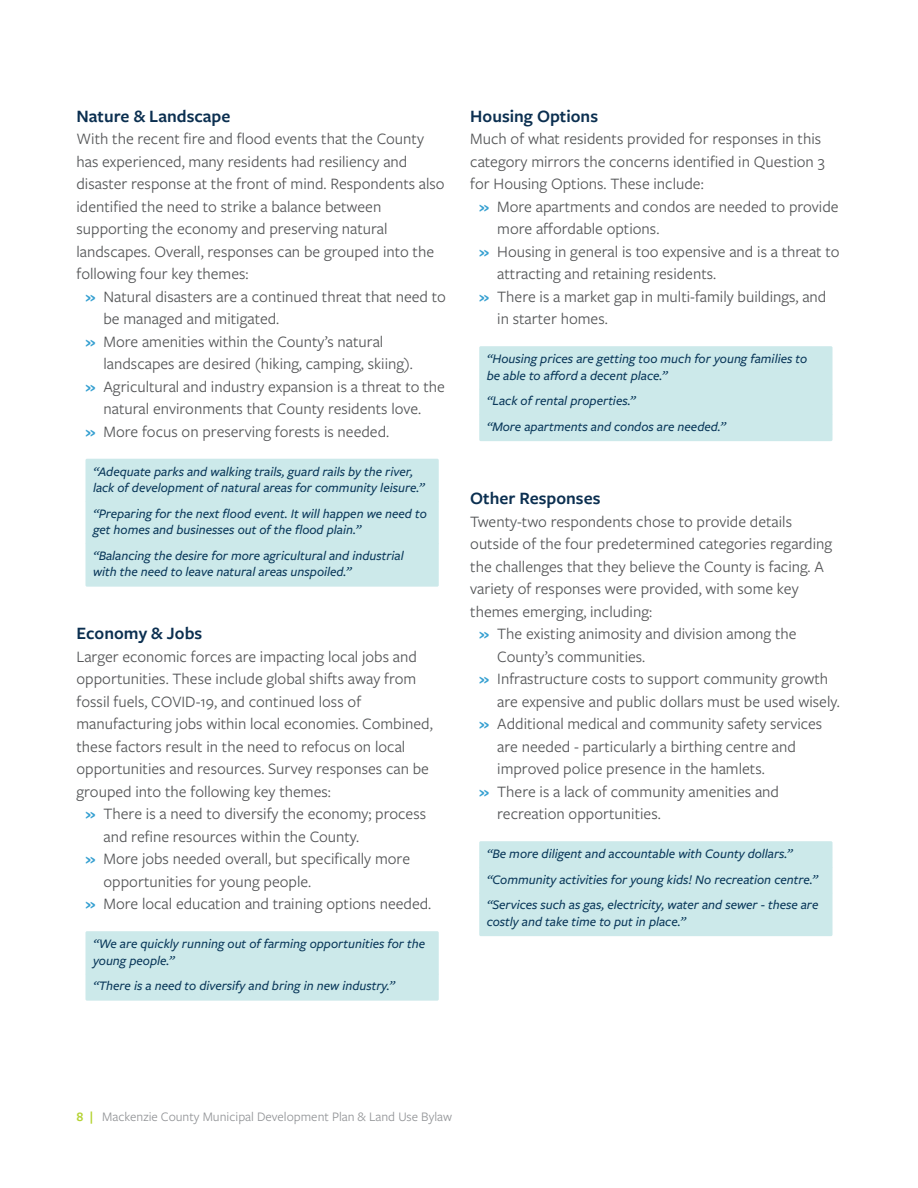
<style>
.page{position:relative;width:918px;height:1188px;background:#fff}
.page>*{position:absolute;margin:0;border:0;box-sizing:border-box;transform-origin:0 0}
.Body{font:600 18px "Freight Sans Pro";color:#0b2f50}
._3_Header{font:600 18px "Freight Sans Pro";color:#0b2f50}
.Body-2{font:16.5px/22.5px "Freight Sans Pro";color:#545557}
.Highlighted_Text{font:italic 500 13.5px/16.5px "Freight Sans Pro";color:#0a385a}
.t1{font:13.5px "Freight Sans Pro";color:#939598}
.s1{font-weight:600;color:#36a0d1}
.s2{font-weight:600;color:#b5d334}
</style>
<div class="page">
<div style="left:86px;top:459px;width:353px;height:44px;background:#cce9ea;border-radius:2px"></div>
<div style="left:86px;top:501px;width:353px;height:44px;background:#cce9ea;border-radius:2px"></div>
<div style="left:86px;top:543px;width:353px;height:44px;background:#cce9ea;border-radius:2px"></div>
<div style="left:86px;top:931px;width:353px;height:44px;background:#cce9ea;border-radius:2px"></div>
<div style="left:86px;top:973px;width:353px;height:28px;background:#cce9ea;border-radius:2px"></div>
<div style="left:479px;top:346px;width:353px;height:44px;background:#cce9ea;border-radius:2px"></div>
<div style="left:479px;top:388px;width:353px;height:28px;background:#cce9ea;border-radius:2px"></div>
<div style="left:479px;top:414px;width:353px;height:27px;background:#cce9ea;border-radius:2px"></div>
<div style="left:479px;top:841px;width:353px;height:28px;background:#cce9ea;border-radius:2px"></div>
<div style="left:479px;top:867px;width:353px;height:27px;background:#cce9ea;border-radius:2px"></div>
<div style="left:479px;top:892px;width:353px;height:44px;background:#cce9ea;border-radius:2px"></div>
<p class="Body" style="left:76px;top:103px;width:155px">Nature &amp; Landscape</p>
<p class="Body-2" style="left:76px;top:127px;width:370px">With the recent fire and flood events that the County has experienced, many residents had resiliency and disaster response at the front of mind. Respondents also identified the need to strike a balance between supporting the economy and preserving natural landscapes. Overall, responses can be grouped into the following four key themes:</p>
<p class="Body-2" style="left:104px;top:284px;width:344px;text-indent:-18px"><span class="s1">»</span> Natural disasters are a continued threat that need to be managed and mitigated.</p>
<p class="Body-2" style="left:104px;top:329px;width:311px;text-indent:-18px"><span class="s1">»</span> More amenities within the County’s natural landscapes are desired (hiking, camping, skiing).</p>
<p class="Body-2" style="left:86px;top:374px;width:361px;text-align:center"><span class="s1">»</span> Agricultural and industry expansion is a threat to the natural environments that County residents love.</p>
<p class="Body-2" style="left:86px;top:419px;width:305px"><span class="s1">»</span> More focus on preserving forests is needed.</p>
<p class="Highlighted_Text" style="left:93px;top:462px;width:333px">“Adequate parks and walking trails, guard rails by the river, lack of development of natural areas for community leisure.”</p>
<p class="Highlighted_Text" style="left:93px;top:504px;width:335px">“Preparing for the next flood event. It will happen we need to get homes and businesses out of the flood plain.”</p>
<p class="Highlighted_Text" style="left:93px;top:546px;width:312px">“Balancing the desire for more agricultural and industrial with the need to leave natural areas unspoiled.”</p>
<p class="Body" style="left:76px;top:621px;width:127px">Economy &amp; Jobs</p>
<p class="Body-2" style="left:76px;top:644px;width:358px">Larger economic forces are impacting local jobs and opportunities. These include global shifts away from fossil fuels, COVID-19, and continued loss of manufacturing jobs within local economies. Combined, these factors result in the need to refocus on local opportunities and resources. Survey responses can be grouped into the following key themes:</p>
<p class="Body-2" style="left:104px;top:802px;width:324px;text-indent:-18px"><span class="s1">»</span> There is a need to diversify the economy; process and refine resources within the County.</p>
<p class="Body-2" style="left:104px;top:847px;width:308px;text-indent:-18px"><span class="s1">»</span> More jobs needed overall, but specifically more opportunities for young people.</p>
<p class="Body-2" style="left:86px;top:892px;width:347px"><span class="s1">»</span> More local education and training options needed.</p>
<p class="Highlighted_Text" style="left:93px;top:935px;width:334px">“We are quickly running out of farming opportunities for the young people.”</p>
<p class="Highlighted_Text" style="left:93px;top:977px;width:303px">“There is a need to diversify and bring in new industry.”</p>
<p class="_3_Header" style="left:470px;top:103px;width:129px">Housing Options</p>
<p class="Body-2" style="left:470px;top:127px;width:356px">Much of what residents provided for responses in this category mirrors the concerns identified in Question 3 for Housing Options. These include:</p>
<p class="Body-2" style="left:497px;top:194px;width:343px;text-indent:-18px"><span class="s1">»</span> More apartments and condos are needed to provide more affordable options.</p>
<p class="Body-2" style="left:497px;top:239px;width:344px;text-indent:-18px"><span class="s1">»</span> Housing in general is too expensive and is a threat to attracting and retaining residents.</p>
<p class="Body-2" style="left:497px;top:284px;width:331px;text-indent:-18px"><span class="s1">»</span> There is a market gap in multi-family buildings, and in starter homes.</p>
<p class="Highlighted_Text" style="left:487px;top:350px;width:322px">“Housing prices are getting too much for young families to be able to afford a decent place.”</p>
<p class="Highlighted_Text" style="left:487px;top:392px;width:150px">“Lack of rental properties.”</p>
<p class="Highlighted_Text" style="left:487px;top:417px;width:241px">“More apartments and condos are needed.”</p>
<p class="_3_Header" style="left:470px;top:486px;width:132px">Other Responses</p>
<p class="Body-2" style="left:470px;top:509px;width:364px">Twenty-two respondents chose to provide details outside of the four predetermined categories regarding the challenges that they believe the County is facing. A variety of responses were provided, with some key themes emerging, including:</p>
<p class="Body-2" style="left:497px;top:622px;width:301px;text-indent:-18px"><span class="s1">»</span> The existing animosity and division among the<br>County’s communities.</p>
<p class="Body-2" style="left:497px;top:667px;width:344px;text-indent:-18px"><span class="s1">»</span> Infrastructure costs to support community growth are expensive and public dollars must be used wisely.</p>
<p class="Body-2" style="left:497px;top:712px;width:327px;text-indent:-18px"><span class="s1">»</span> Additional medical and community safety services are needed - particularly a birthing centre and improved police presence in the hamlets.</p>
<p class="Body-2" style="left:497px;top:779px;width:283px;text-indent:-18px"><span class="s1">»</span> There is a lack of community amenities and recreation opportunities.</p>
<p class="Highlighted_Text" style="left:487px;top:845px;width:307px">“Be more diligent and accountable with County dollars.”</p>
<p class="Highlighted_Text" style="left:487px;top:870px;width:333px">“Community activities for young kids! No recreation centre.”</p>
<p class="Highlighted_Text" style="left:487px;top:896px;width:333px">“Services such as gas, electricity, water and sewer - these are costly and take time to put in place.”</p>
<p class="t1" style="left:76px;top:1107px;width:377px"><span class="s2">8 |</span> Mackenzie County Municipal Development Plan &amp; Land Use Bylaw</p>
</div>
